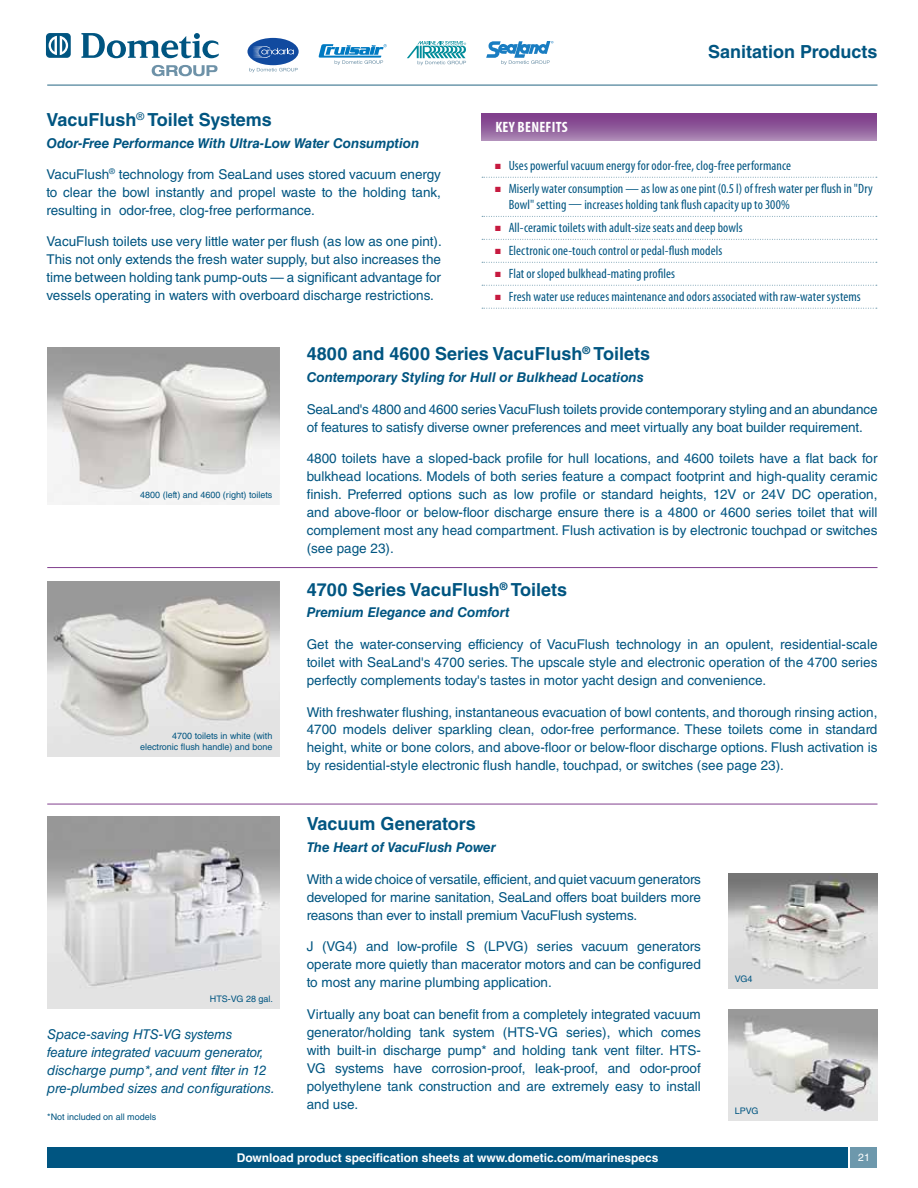
<style>
.page{position:relative;width:918px;height:1188px;background:#fff}
.page>*{position:absolute;margin:0;border:0;box-sizing:border-box;transform-origin:0 0}
.t1{font:700 18px "Helvetica LT Std";color:#005581}
.t2{font:700 condensed 15px "Myriad Pro";letter-spacing:.02em;color:#fff}
.t3{font:13.5px/18px "Helvetica LT Std";color:#005581;text-align:justify}
.t4{font:condensed 13.5px/16.2px "Myriad Pro";letter-spacing:.01em;color:#005581}
.t5{font:italic 700 13.5px "Helvetica LT Std";color:#005581}
.t6{font:italic 13.5px/18px "Helvetica LT Std";letter-spacing:-.01em;color:#005581}
.t7{font:700 12px "Helvetica LT Std";color:#fff}
.t8{font:10.5px "Helvetica LT Std";color:#fff}
.t9{font:9px/10.8px "Helvetica LT Std";color:#005581;text-align:right}
.s1{color:#c61a3f}
</style>
<div class="page">
<svg style="left:482px;top:177px;width:395px;height:1px"></svg>
<svg style="left:482px;top:216px;width:395px;height:1px"></svg>
<svg style="left:482px;top:239px;width:395px;height:1px"></svg>
<svg style="left:482px;top:262px;width:395px;height:1px"></svg>
<svg style="left:482px;top:285px;width:395px;height:1px"></svg>
<svg style="left:482px;top:308px;width:395px;height:1px"></svg>
<svg style="left:482px;top:113px;width:394px;height:27px;background:#905b9b"></svg>
<hr style="left:47px;top:804px;width:831px;height:1px;background:#813f8d">
<img style="left:728px;top:874px;width:150px;height:115px">
<img style="left:728px;top:1009px;width:150px;height:112px">
<img style="left:47px;top:817px;width:232px;height:192px">
<hr style="left:47px;top:567px;width:831px;height:1px;background:#813f8d">
<img style="left:47px;top:347px;width:232px;height:158px">
<img style="left:47px;top:581px;width:232px;height:176px">
<hr style="left:47px;top:84px;width:831px;height:2px;background:#6d98ac">
<svg style="left:81px;top:33px;width:138px;height:25px"></svg>
<svg style="left:46px;top:33px;width:25px;height:25px"></svg>
<svg style="left:152px;top:65px;width:66px;height:11px"></svg>
<div style="left:47px;top:1148px;width:801px;height:20px;background:#005581"></div>
<div style="left:850px;top:1148px;width:28px;height:20px;background:#6d98ac"></div>
<svg style="left:249px;top:68px;width:49px;height:4px"></svg>
<div style="left:247px;top:38px;width:52px;height:27px;background:#114a9f;border-radius:50%"></div>
<svg style="left:253px;top:46px;width:41px;height:12px"></svg>
<svg style="left:319px;top:44px;width:68px;height:21px"></svg>
<svg style="left:407px;top:41px;width:59px;height:24px"></svg>
<svg style="left:486px;top:41px;width:67px;height:24px"></svg>
<h1 class="t1" style="left:46px;top:109px;width:227px">VacuFlush<sup>®</sup> Toilet Systems</h1>
<p class="t5" style="left:46px;top:135px;width:374px">Odor-Free Performance With Ultra-Low Water Consumption</p>
<p class="t3" style="left:46px;top:165px;width:396px">VacuFlush<sup>®</sup> technology from SeaLand uses stored vacuum energy to clear the bowl instantly and propel waste to the holding tank, resulting in odor-free, clog-free performance.</p>
<p class="t3" style="left:46px;top:233px;width:397px">VacuFlush toilets use very little water per flush (as low as one pint).<br>This not only extends the fresh water supply, but also increases the time between holding tank pump-outs — a significant advantage for vessels operating in waters with overboard discharge restrictions.</p>
<p class="t2" style="left:495px;top:118px;width:74px">KEY BENEFITS</p>
<h1 class="t1" style="left:708px;top:41px;width:171px">Sanitation Products</h1>
<p class="t4" style="left:495px;top:157px;width:297px"><span class="s1">■</span> Uses powerful vacuum energy for odor-free, clog-free performance</p>
<p class="t4" style="left:509px;top:180px;width:366px;text-indent:-13px"><span class="s1">■</span> Miserly water consumption — as low as one pint (0.5 l) of fresh water per flush in "Dry<br>Bowl" setting — increases holding tank flush capacity up to 300%</p>
<p class="t4" style="left:495px;top:219px;width:249px"><span class="s1">■</span> All-ceramic toilets with adult-size seats and deep bowls</p>
<p class="t4" style="left:495px;top:242px;width:229px"><span class="s1">■</span> Electronic one-touch control or pedal-flush models</p>
<p class="t4" style="left:495px;top:265px;width:181px"><span class="s1">■</span> Flat or sloped bulkhead-mating profiles</p>
<p class="t4" style="left:495px;top:288px;width:367px"><span class="s1">■</span> Fresh water use reduces maintenance and odors associated with raw-water systems</p>
<p class="t9" style="left:140px;top:490px;width:134px">4800 (left) and 4600 (right) toilets</p>
<p class="t9" style="left:140px;top:731px;width:134px">4700 toilets in white (with electronic flush handle) and bone</p>
<p class="t9" style="left:210px;top:993px;width:64px">HTS-VG 28 gal.</p>
<p class="t6" style="left:47px;top:1025px;width:229px">Space-saving HTS-VG systems feature integrated vacuum generator, discharge pump*, and vent filter in 12 pre-plumbed sizes and configurations.</p>
<p class="t9" style="left:47px;top:1112px;width:111px">*Not included on all models</p>
<h1 class="t1" style="left:307px;top:343px;width:345px">4800 and 4600 Series VacuFlush<sup>®</sup> Toilets</h1>
<p class="t5" style="left:307px;top:369px;width:338px">Contemporary Styling for Hull or Bulkhead Locations</p>
<p class="t3" style="left:307px;top:400px;width:572px">SeaLand's 4800 and 4600 series VacuFlush toilets provide contemporary styling and an abundance of features to satisfy diverse owner preferences and meet virtually any boat builder requirement.</p>
<p class="t3" style="left:307px;top:449px;width:572px">4800 toilets have a sloped-back profile for hull locations, and 4600 toilets have a flat back for bulkhead locations. Models of both series feature a compact footprint and high-quality ceramic finish. Preferred options such as low profile or standard heights, 12V or 24V DC operation, and above-floor or below-floor discharge ensure there is a 4800 or 4600 series toilet that will complement most any head compartment. Flush activation is by electronic touchpad or switches (see page 23).</p>
<h1 class="t1" style="left:307px;top:578px;width:262px">4700 Series VacuFlush<sup>®</sup> Toilets</h1>
<p class="t5" style="left:307px;top:604px;width:204px">Premium Elegance and Comfort</p>
<p class="t3" style="left:307px;top:635px;width:572px">Get the water-conserving efficiency of VacuFlush technology in an opulent, residential-scale toilet with SeaLand's 4700 series. The upscale style and electronic operation of the 4700 series perfectly complements today's tastes in motor yacht design and convenience.</p>
<p class="t3" style="left:307px;top:703px;width:572px">With freshwater flushing, instantaneous evacuation of bowl contents, and thorough rinsing action, 4700 models deliver sparkling clean, odor-free performance. These toilets come in standard height, white or bone colors, and above-floor or below-floor discharge options. Flush activation is by residential-style electronic flush handle, touchpad, or switches (see page 23).</p>
<h1 class="t1" style="left:307px;top:813px;width:170px">Vacuum Generators</h1>
<p class="t5" style="left:307px;top:839px;width:191px">The Heart of VacuFlush Power</p>
<p class="t3" style="left:307px;top:870px;width:396px">With a wide choice of versatile, efficient, and quiet vacuum generators developed for marine sanitation, SeaLand offers boat builders more reasons than ever to install premium VacuFlush systems.</p>
<p class="t3" style="left:307px;top:937px;width:396px">J (VG4) and low-profile S (LPVG) series vacuum generators operate more quietly than macerator motors and can be configured to most any marine plumbing application.</p>
<p class="t3" style="left:307px;top:1005px;width:396px">Virtually any boat can benefit from a completely integrated vacuum generator/holding tank system (HTS-VG series), which comes with built-in discharge pump* and holding tank vent filter. HTS-VG systems have corrosion-proof, leak-proof, and odor-proof polyethylene tank construction and are extremely easy to install and use.</p>
<p class="t9" style="left:735px;top:974px;width:19px">VG4</p>
<p class="t9" style="left:735px;top:1105px;width:25px">LPVG</p>
<p class="t7" style="left:237px;top:1150px;width:423px">Download product specification sheets at www.dometic.com/marinespecs</p>
<p class="t8" style="left:858px;top:1152px;width:13px">21</p>
</div>
